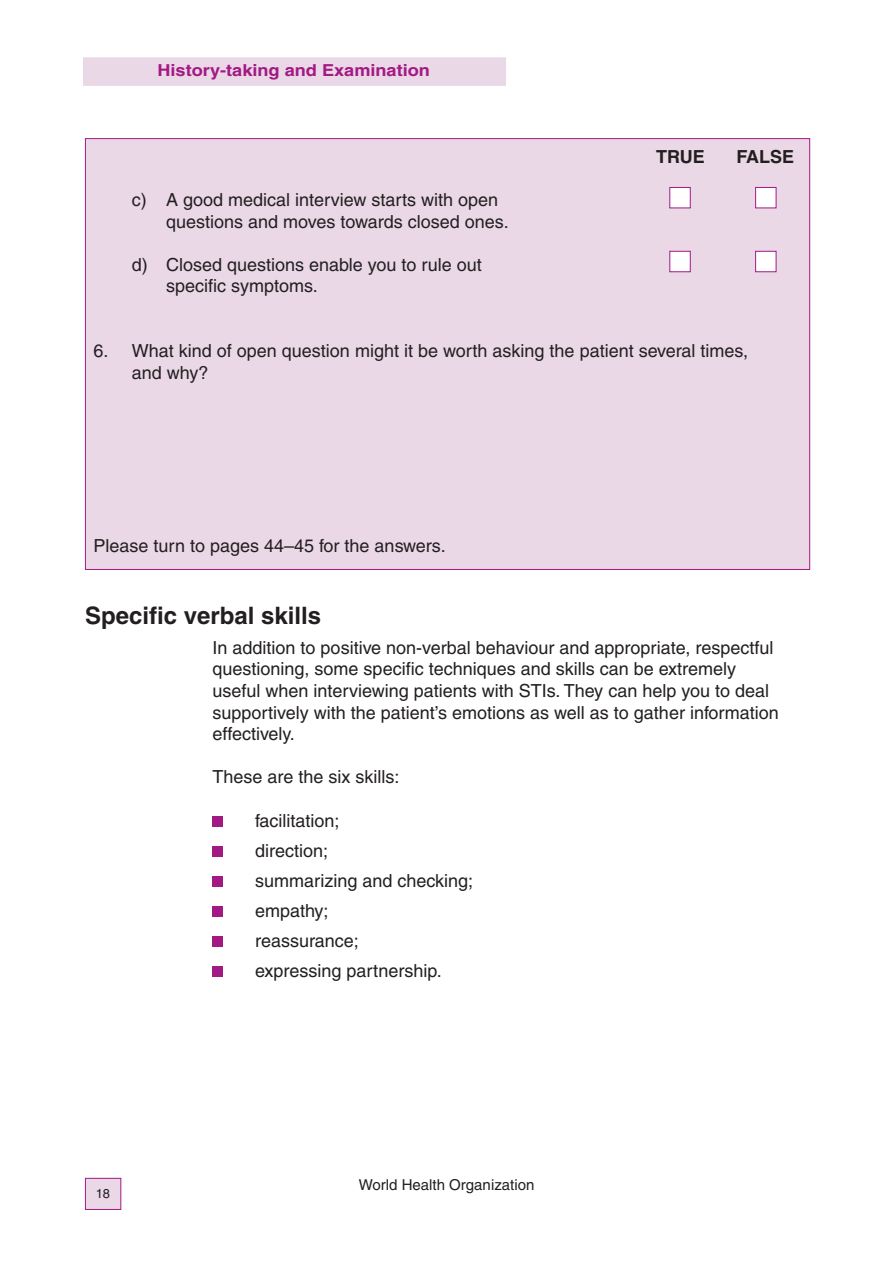
<style>
.page{position:relative;width:893px;height:1263px;background:#fff}
.page>*{position:absolute;margin:0;border:0;box-sizing:border-box;transform-origin:0 0}
.t1{font:700 24px "Helvetica";color:#231f20}
.t2{font:18px/21.6px "Helvetica";color:#231f20}
.t3{font:700 18px "Helvetica";color:#231f20}
.t4{font:700 16.5px "Helvetica";color:#a31984;scale:1.1 1}
.t5{font:15px "Helvetica";color:#231f20}
.t6{font:12.9px "Helvetica";color:#231f20}
</style>
<div class="page">
<div style="left:85px;top:1178px;width:36px;height:32px;background:#ead8e7;border:1px solid #a31984"></div>
<div style="left:83px;top:57px;width:423px;height:29px;background:#ead8e7;border:2px solid #ead8e7"></div>
<div style="left:85px;top:138px;width:725px;height:432px;background:#ead8e7;border:1px solid #a31984"></div>
<div style="left:213px;top:816px;width:10px;height:10px;background:#a31984"></div>
<div style="left:213px;top:846px;width:10px;height:10px;background:#a31984"></div>
<div style="left:213px;top:876px;width:10px;height:11px;background:#a31984"></div>
<div style="left:213px;top:907px;width:10px;height:10px;background:#a31984"></div>
<div style="left:213px;top:937px;width:10px;height:10px;background:#a31984"></div>
<div style="left:213px;top:967px;width:10px;height:10px;background:#a31984"></div>
<div style="left:669px;top:187px;width:22px;height:21px;background:#fff;border:1px solid #a31984"></div>
<div style="left:755px;top:187px;width:21px;height:21px;background:#fff;border:1px solid #a31984"></div>
<div style="left:669px;top:251px;width:22px;height:21px;background:#fff;border:1px solid #a31984"></div>
<div style="left:755px;top:251px;width:21px;height:21px;background:#fff;border:1px solid #a31984"></div>
<p class="t4" style="left:157px;top:60px;width:249px">History-taking and Examination</p>
<p class="t2" style="left:166px;top:189px;width:344px;text-indent:-34px">c) A good medical interview starts with open questions and moves towards closed ones.</p>
<p class="t2" style="left:166px;top:254px;width:317px;text-indent:-34px">d) Closed questions enable you to rule out specific symptoms.</p>
<p class="t3" style="left:656px;top:145px;width:50px">TRUE</p>
<p class="t3" style="left:737px;top:145px;width:59px">FALSE</p>
<p class="t2" style="left:132px;top:340px;width:618px;text-indent:-38px">6. What kind of open question might it be worth asking the patient several times, and why?</p>
<p class="t2" style="left:94px;top:534px;width:354px">Please turn to pages 44–45 for the answers.</p>
<h1 class="t1" style="left:85px;top:600px;width:238px">Specific verbal skills</h1>
<p class="t2" style="left:213px;top:636px;width:568px">In addition to positive non-verbal behaviour and appropriate, respectful questioning, some specific techniques and skills can be extremely useful when interviewing patients with STIs. They can help you to deal supportively with the patient’s emotions as well as to gather information effectively.</p>
<p class="t2" style="left:213px;top:766px;width:189px">These are the six skills:</p>
<p class="t2" style="left:255px;top:805px;width:219px;line-height:30px">facilitation;<br>direction;<br>summarizing and checking; empathy;<br>reassurance;<br>expressing partnership.</p>
<p class="t6" style="left:96px;top:1186px;width:16px">18</p>
<p class="t5" style="left:359px;top:1175px;width:177px">World Health Organization</p>
</div>
